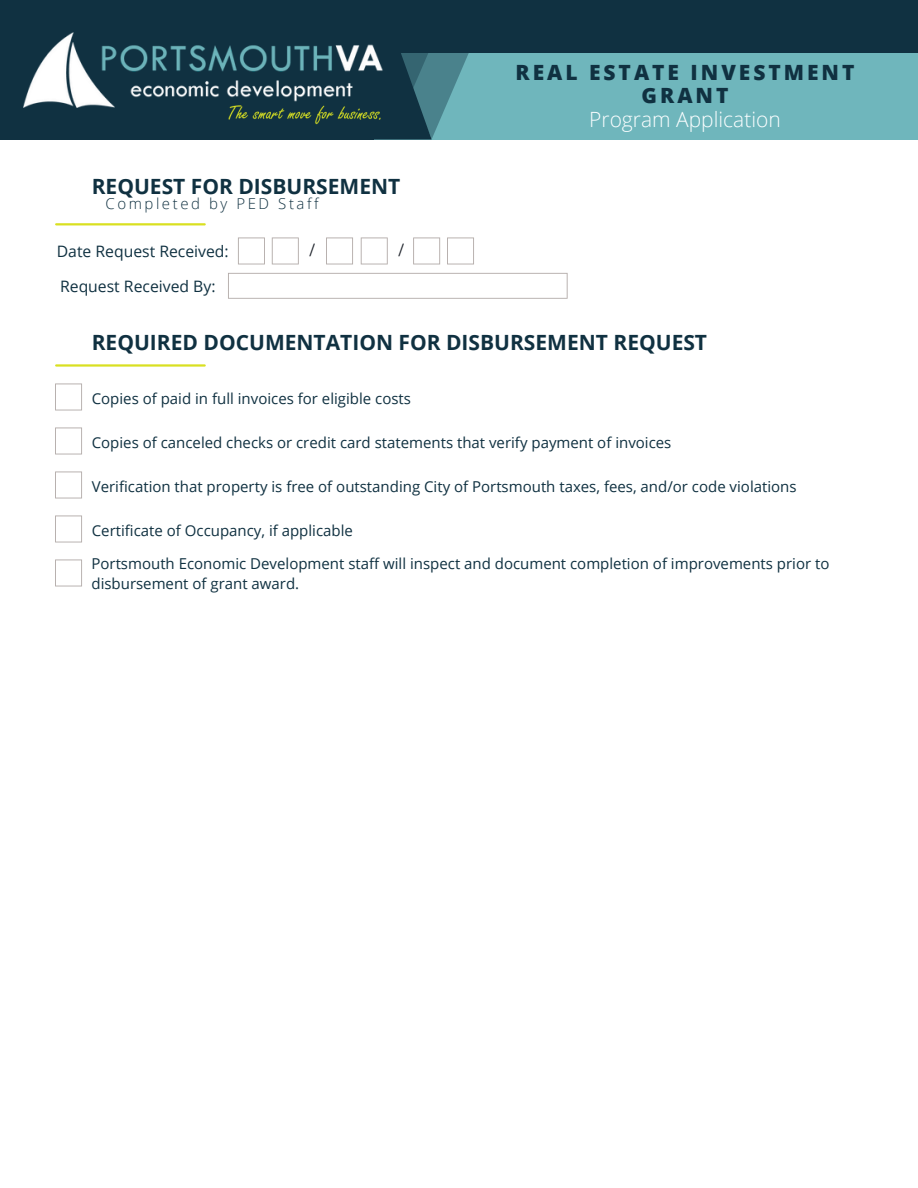
<style>
.page{position:relative;width:918px;height:1188px;background:#fff}
.page>*{position:absolute;margin:0;border:0;box-sizing:border-box;transform-origin:0 0}
.t1{font:700 21px "Open Sans";color:#103141}
.t2{font:800 21px/23.7px "Open Sans";letter-spacing:.145em;color:#103141;text-align:center}
.t3{font:300 21px "Open Sans";color:#fbfeff}
.t4{font:15.75px "Open Sans";color:#103141}
.t5{font:15px/32.8px "Open Sans";color:#103141}
.t6{font:300 15px "Open Sans";letter-spacing:.17em;color:#103141}
.t7{font:500 13.5px "Montserrat";color:#1e232b}
</style>
<div class="page">
<div style="left:0;top:0;width:918px;height:140px;background:#103141"></div>
<div style="left:374px;top:53px;width:544px;height:87px;background:#6fb6bc"></div>
<svg style="left:374px;top:53px;width:95px;height:87px"></svg>
<img style="left:23px;top:32px;width:360px;height:75px">
<img style="left:228px;top:102px;width:155px;height:24px">
<svg style="left:55px;top:383px;width:27px;height:27px"></svg>
<svg style="left:55px;top:427px;width:27px;height:27px"></svg>
<svg style="left:55px;top:471px;width:27px;height:27px"></svg>
<svg style="left:55px;top:515px;width:27px;height:27px"></svg>
<svg style="left:55px;top:559px;width:27px;height:27px"></svg>
<hr style="left:56px;top:223px;width:149px;height:2px;background:#d9e021">
<svg style="left:238px;top:237px;width:27px;height:27px"></svg>
<svg style="left:272px;top:237px;width:27px;height:27px"></svg>
<svg style="left:326px;top:237px;width:27px;height:27px"></svg>
<svg style="left:361px;top:237px;width:27px;height:27px"></svg>
<svg style="left:413px;top:237px;width:27px;height:27px"></svg>
<svg style="left:447px;top:237px;width:27px;height:27px"></svg>
<svg style="left:228px;top:273px;width:340px;height:26px"></svg>
<hr style="left:56px;top:364px;width:149px;height:3px;background:#d9e021">
<h1 class="t1" style="left:92px;top:172px;width:310px">REQUEST FOR DISBURSEMENT</h1>
<p class="t6" style="left:105px;top:193px;width:215px">Completed by PED Staff</p>
<p class="t4" style="left:57px;top:240px;width:173px">Date Request Received:</p>
<p class="t7" style="left:310px;top:242px;width:6px">/</p>
<p class="t7" style="left:399px;top:242px;width:6px">/</p>
<p class="t4" style="left:60px;top:275px;width:157px">Request Received By:</p>
<h1 class="t2" style="left:516px;top:60px;width:341px">REAL ESTATE INVESTMENT<br>GRANT</h1>
<h1 class="t3" style="left:589px;top:105px;width:193px">Program Application</h1>
<h1 class="t1" style="left:92px;top:328px;width:617px">REQUIRED DOCUMENTATION FOR DISBURSEMENT REQUEST</h1>
<p class="t5" style="left:92px;top:382px;width:321px">Copies of paid in full invoices for eligible costs</p>
<p class="t5" style="left:92px;top:425px;width:581px">Copies of canceled checks or credit card statements that verify payment of invoices</p>
<p class="t5" style="left:92px;top:469px;width:706px">Verification that property is free of outstanding City of Portsmouth taxes, fees, and/or code violations</p>
<p class="t5" style="left:91px;top:513px;width:739px">Certificate of Occupancy, if applicable<br>Portsmouth Economic Development staff will inspect and document completion of improvements prior to</p>
<p class="t5" style="left:91px;top:567px;width:209px">disbursement of grant award.</p>
</div>
